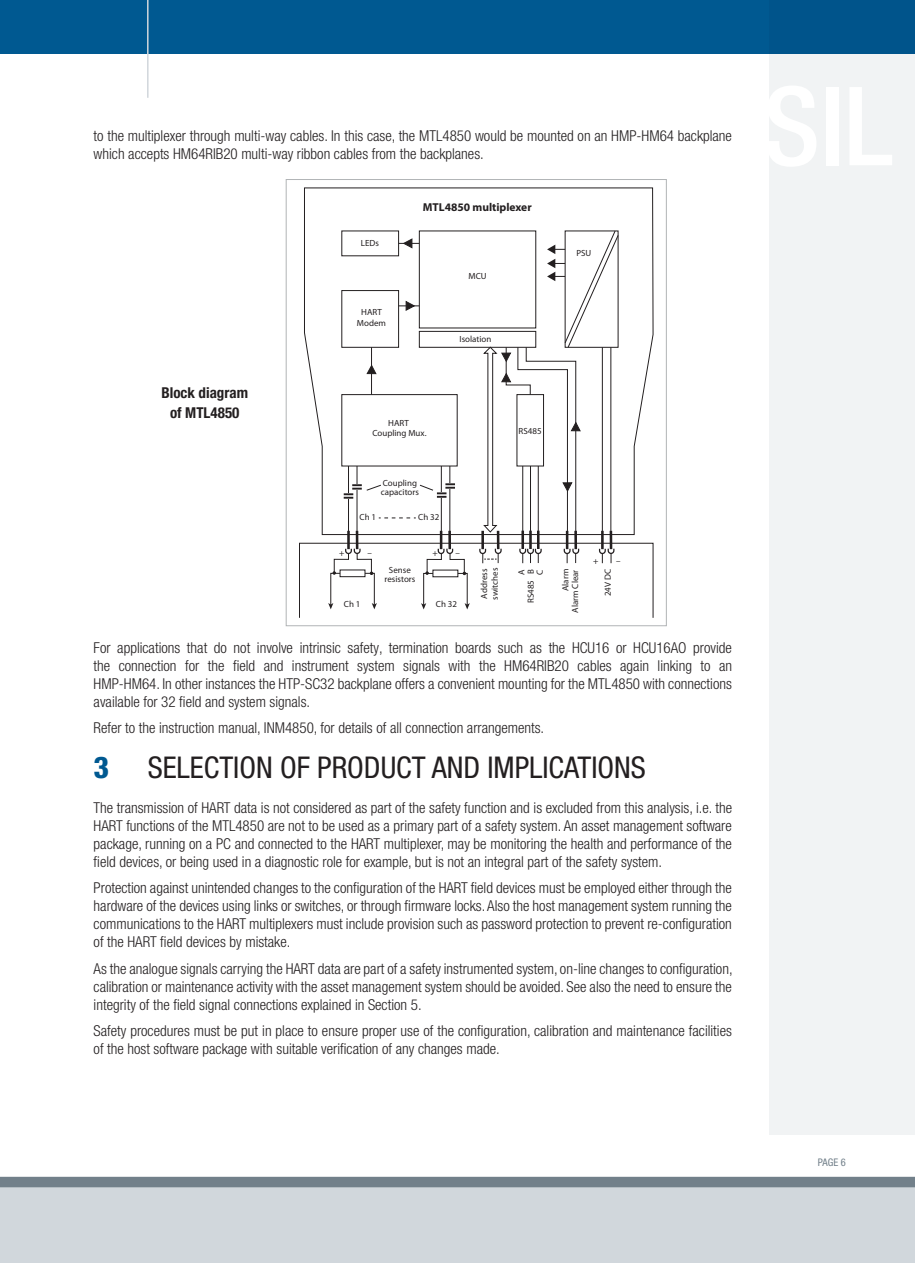
<style>
.page{position:relative;width:915px;height:1263px;background:#fff}
.page>*{position:absolute;margin:0;border:0;box-sizing:border-box;transform-origin:0 0}
.t1{font:condensed 30px "Helvetica Neue LT Pro";color:#231f20}
.t2{font:800 condensed 30px "Helvetica Neue LT Pro";color:#005991}
.t3{font:300 condensed 15px/18px "Helvetica Neue LT Pro";color:#231f20;text-align:justify}
.t4{font:700 condensed 15px/19.5px "Helvetica Neue LT Pro";color:#231f20;text-align:center}
.t5{font:700 11.55px "Myriad Pro";color:#231f20}
.t6{font:condensed 10.5px "Helvetica Neue LT Pro";color:#72808a}
.t7{font:8.85px/10.6px "Myriad Pro";color:#231f20;text-align:center}
</style>
<div class="page">
<div style="left:0;top:0;width:914px;height:54px;background:#005991"></div>
<div style="left:0;top:1177px;width:914px;height:86px;background:#d1d7dc"></div>
<div style="left:0;top:1177px;width:914px;height:10px;background:#72808a"></div>
<hr style="left:147px;top:0;width:1px;height:98px;background:#d1d7dc">
<div style="left:769px;top:0;width:145px;height:1135px;background:#f1f3f4"></div>
<svg style="left:304px;top:187px;width:349px;height:348px"></svg>
<svg style="left:328px;top:603px;width:5px;height:6px"></svg>
<svg style="left:371px;top:603px;width:6px;height:6px"></svg>
<svg style="left:339px;top:575px;width:26px;height:2px"></svg>
<svg style="left:421px;top:603px;width:5px;height:6px"></svg>
<svg style="left:464px;top:603px;width:5px;height:6px"></svg>
<svg style="left:432px;top:575px;width:26px;height:2px"></svg>
<svg style="left:332px;top:230px;width:287px;height:345px"></svg>
<p class="t3" style="left:94px;top:126px;width:639px">to the multiplexer through multi-way cables. In this case, the MTL4850 would be mounted on an HMP-HM64 backplane which accepts HM64RIB20 multi-way ribbon cables from the backplanes.</p>
<p class="t4" style="left:161px;top:383px;width:88px">Block diagram of MTL4850</p>
<p class="t7" style="left:361px;top:238px;width:20px">LEDs</p>
<p class="t7" style="left:357px;top:306px;width:31px">HART<br>Modem</p>
<p class="t5" style="left:423px;top:199px;width:110px">MTL4850 multiplexer</p>
<p class="t7" style="left:468px;top:271px;width:20px">MCU</p>
<p class="t7" style="left:459px;top:334px;width:33px">Isolation</p>
<p class="t7" style="left:372px;top:417px;width:56px">HART<br>Coupling Mux.</p>
<p class="t7" style="left:381px;top:478px;width:40px;line-height:8.9px;text-align:left">Coupling capacitors</p>
<p class="t7" style="left:359px;top:512px;width:18px">Ch 1</p>
<p class="t7" style="left:418px;top:512px;width:23px">Ch 32</p>
<p class="t7" style="left:339px;top:547px;width:7px">+</p>
<p class="t7" style="left:367px;top:547px;width:6px">–</p>
<p class="t7" style="left:432px;top:547px;width:7px">+</p>
<p class="t7" style="left:455px;top:547px;width:6px">–</p>
<p class="t7" style="left:518px;top:425px;width:24px">RS485</p>
<p class="t7" style="left:576px;top:247px;width:16px">PSU</p>
<p class="t7" style="left:593px;top:555px;width:7px">+</p>
<p class="t7" style="left:615px;top:555px;width:6px">–</p>
<p class="t7" style="left:384px;top:565px;width:32px;line-height:9px">Sense resistors</p>
<p class="t7" style="left:602px;top:596px;width:29px;rotate:-90deg">24V DC</p>
<p class="t7" style="left:478px;top:600px;width:34px;text-align:left;rotate:-90deg">Address switches</p>
<p class="t7" style="left:525px;top:603px;width:35px;rotate:-90deg">RS485 B</p>
<p class="t7" style="left:560px;top:613px;width:45px;line-height:9.6px;text-align:right;rotate:-90deg">Alarm<br>Alarm Clear</p>
<p class="t7" style="left:512px;top:575px;width:7px;line-height:18px;text-align:left;rotate:-90deg">A<br>C</p>
<p class="t7" style="left:344px;top:596px;width:18px">Ch 1</p>
<p class="t7" style="left:344px;top:598px;width:18px">Ch 1</p>
<p class="t7" style="left:436px;top:598px;width:23px">Ch 32</p>
<p class="t3" style="left:94px;top:638px;width:639px">For applications that do not involve intrinsic safety, termination boards such as the HCU16 or HCU16AO provide the connection for the field and instrument system signals with the HM64RIB20 cables again linking to an HMP-HM64. In other instances the HTP-SC32 backplane offers a convenient mounting for the MTL4850 with connections available for 32 field and system signals.</p>
<p class="t3" style="left:94px;top:719px;width:452px">Refer to the instruction manual, INM4850, for details of all connection arrangements.</p>
<h1 class="t2" style="left:94px;top:749px;width:17px">3</h1>
<h1 class="t1" style="left:148px;top:749px;width:29px">SELECTI</h1>
<h1 class="t1" style="left:239px;top:749px;width:261px">ON OF PRODUCT AND IMPLICATI</h1>
<h1 class="t1" style="left:597px;top:749px;width:47px">ONS</h1>
<p class="t3" style="left:94px;top:798px;width:639px">The transmission of HART data is not considered as part of the safety function and is excluded from this analysis, i.e. the HART functions of the MTL4850 are not to be used as a primary part of a safety system. An asset management software package, running on a PC and connected to the HART multiplexer, may be monitoring the health and performance of the field devices, or being used in a diagnostic role for example, but is not an integral part of the safety system.</p>
<p class="t3" style="left:94px;top:879px;width:639px">Protection against unintended changes to the configuration of the HART field devices must be employed either through the hardware of the devices using links or switches, or through firmware locks. Also the host management system running the communications to the HART multiplexers must include provision such as password protection to prevent re-configuration of the HART field devices by mistake.</p>
<p class="t3" style="left:94px;top:959px;width:640px">As the analogue signals carrying the HART data are part of a safety instrumented system, on-line changes to configuration, calibration or maintenance activity with the asset management system should be avoided. See also the need to ensure the integrity of the field signal connections explained in Section 5.</p>
<p class="t3" style="left:94px;top:1022px;width:639px">Safety procedures must be put in place to ensure proper use of the configuration, calibration and maintenance facilities of the host software package with suitable verification of any changes made.</p>
<p class="t6" style="left:817px;top:1156px;width:29px">PAGE 6</p>
</div>
